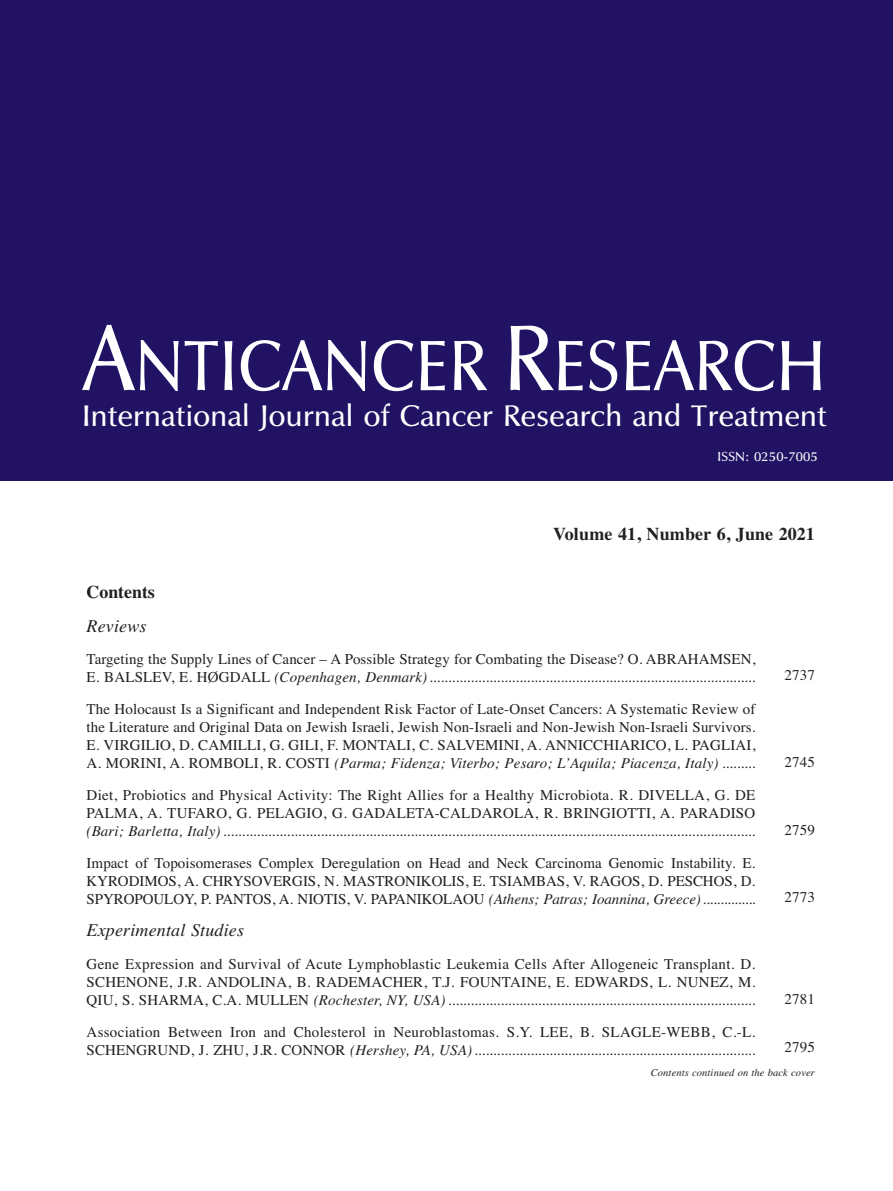
<style>
.page{position:relative;width:893px;height:1191px;background:#fff}
.page>*{position:absolute;margin:0;border:0;box-sizing:border-box;transform-origin:0 0}
.t1{font:73.5px "UB Optima";letter-spacing:.01em;color:#fff;scale:.9 1}
.t2{font:30.75px "UB Optima";letter-spacing:.01em;color:#fff}
.t3{font:700 18px "Times";letter-spacing:.005em;color:#231f20}
.t4{font:italic 18px "Times";letter-spacing:.01em;color:#231f20}
.t5{font:15px/18px "Times";letter-spacing:.015em;color:#231f20;text-align:justify}
.t6{font:italic 15px/18px "Times";letter-spacing:.01em;color:#231f20}
.t7{font:13.5px "UB Optima";letter-spacing:.01em;color:#fff}
.t8{font:italic 10.5px "Times";letter-spacing:.01em;color:#231f20}
.s1{font-size:96px}
.s2{font-style:normal}
.s3{font-style:italic}
</style>
<div class="page">
<div style="left:0;top:0;width:893px;height:480px;background:#221263"></div>
<h1 class="t1" style="left:83px;top:326px;width:827px"><span class="s1">A</span>NTICANCER <span class="s1">R</span>ESEARCH</h1>
<h2 class="t2" style="left:82px;top:399px;width:746px">International Journal of Cancer Research and Treatment</h2>
<p class="t7" style="left:717px;top:449px;width:102px">ISSN: 0250-7005</p>
<p class="t3" style="left:553px;top:523px;width:263px">Volume 41, Number 6, June 2021</p>
<p class="t3" style="left:87px;top:581px;width:70px">Contents</p>
<p class="t4" style="left:87px;top:615px;width:62px">Reviews</p>
<p class="t6" style="left:87px;top:650px;width:670px"><span class="s2">Targeting the Supply Lines of Cancer – A Possible Strategy for Combating the Disease? O. ABRAHAMSEN,<br>E. BALSLEV, E. HØGDALL</span> (Copenhagen, Denmark).......................................................................................</p>
<p class="t5" style="left:87px;top:700px;width:670px">The Holocaust Is a Significant and Independent Risk Factor of Late-Onset Cancers: A Systematic Review of the Literature and Original Data on Jewish Israeli, Jewish Non-Israeli and Non-Jewish Non-Israeli Survivors.<br>E. VIRGILIO, D. CAMILLI, G. GILI, F. MONTALI, C. SALVEMINI, A. ANNICCHIARICO, L. PAGLIAI, A. MORINI, A. ROMBOLI, R. COSTI <span class="s3">(Parma; Fidenza; Viterbo; Pesaro; L’Aquila; Piacenza, Italy) .........</span></p>
<p class="t5" style="left:87px;top:786px;width:670px">Diet, Probiotics and Physical Activity: The Right Allies for a Healthy Microbiota. R. DIVELLA, G. DE<br>PALMA, A. TUFARO, G. PELAGIO, G. GADALETA-CALDAROLA, R. BRINGIOTTI, A. PARADISO</p>
<p class="t6" style="left:87px;top:822px;width:670px">(Bari; Barletta, Italy)..............................................................................................................................................</p>
<p class="t5" style="left:87px;top:854px;width:671px">Impact of Topoisomerases Complex Deregulation on Head and Neck Carcinoma Genomic Instability. E.<br>KYRODIMOS, A. CHRYSOVERGIS, N. MASTRONIKOLIS, E. TSIAMBAS, V. RAGOS, D. PESCHOS, D.<br>SPYROPOULOY, P. PANTOS, A. NIOTIS, V. PAPANIKOLAOU <span class="s3">(Athens; Patras; Ioannina, Greece)...............</span></p>
<p class="t4" style="left:87px;top:919px;width:159px">Experimental Studies</p>
<p class="t5" style="left:87px;top:954px;width:670px">Gene Expression and Survival of Acute Lymphoblastic Leukemia Cells After Allogeneic Transplant. D.<br>SCHENONE, J.R. ANDOLINA, B. RADEMACHER, T.J. FOUNTAINE, E. EDWARDS, L. NUNEZ, M.<br>QIU, S. SHARMA, C.A. MULLEN <span class="s3">(Rochester, NY, USA)..................................................................................</span></p>
<p class="t5" style="left:87px;top:1022px;width:670px">Association Between Iron and Cholesterol in Neuroblastomas. S.Y. LEE, B. SLAGLE-WEBB, C.-L.<br>SCHENGRUND, J. ZHU, J.R. CONNOR <span class="s3">(Hershey, PA, USA)...........................................................................</span></p>
<p class="t5" style="left:784px;top:666px;width:32px">2737</p>
<p class="t5" style="left:784px;top:753px;width:32px">2745</p>
<p class="t5" style="left:784px;top:820px;width:32px">2759</p>
<p class="t5" style="left:784px;top:888px;width:32px">2773</p>
<p class="t5" style="left:784px;top:990px;width:32px">2781</p>
<p class="t5" style="left:784px;top:1038px;width:32px">2795</p>
<p class="t8" style="left:651px;top:1066px;width:166px">Contents continued on the back cover</p>
</div>
